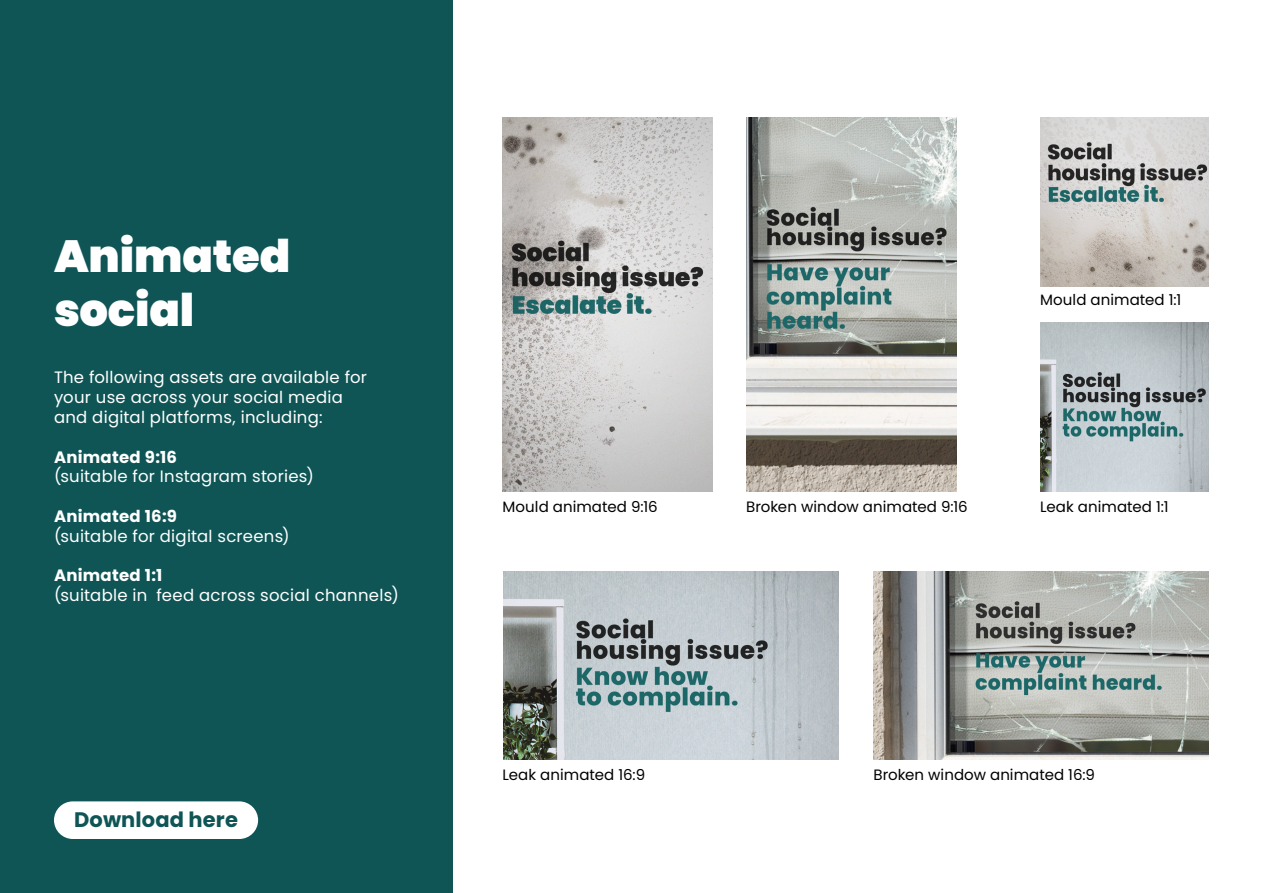
<style>
.page{position:relative;width:1263px;height:893px;background:#fff}
.page>*{position:absolute;margin:0;border:0;box-sizing:border-box;transform-origin:0 0}
.t1{font:900 45px/54px "Poppins";letter-spacing:-.005em;color:#fff}
.t2{font:700 21px "Poppins";letter-spacing:.005em;color:#0f5555}
.t3{font:16.5px/19.8px "Poppins";letter-spacing:.015em;color:#fff}
.t4{font:700 16.5px "Poppins";letter-spacing:.015em;color:#fff}
.t5{font:15px "Poppins";letter-spacing:.005em;color:#000}
</style>
<div class="page">
<div style="left:0;top:0;width:453px;height:893px;background:#0f5555"></div>
<img style="left:503px;top:117px;width:210px;height:374px">
<img style="left:746px;top:117px;width:210px;height:374px">
<img style="left:1040px;top:117px;width:169px;height:169px">
<img style="left:1040px;top:322px;width:169px;height:169px">
<img style="left:503px;top:571px;width:336px;height:189px">
<img style="left:874px;top:571px;width:335px;height:189px">
<div style="left:54px;top:801px;width:204px;height:38px;background:#fff;border-radius:19px"></div>
<p class="t1" style="left:54px;top:230px;width:238px">Animated social</p>
<p class="t3" style="left:54px;top:368px;width:315px">The following assets are available for your use across your social media and digital platforms, including:</p>
<p class="t4" style="left:54px;top:447px;width:125px">Animated 9:16</p>
<p class="t3" style="left:54px;top:467px;width:261px">(suitable for Instagram stories)</p>
<p class="t4" style="left:54px;top:507px;width:125px">Animated 16:9</p>
<p class="t3" style="left:54px;top:526px;width:237px">(suitable for digital screens)</p>
<p class="t4" style="left:54px;top:566px;width:110px">Animated 1:1</p>
<p class="t3" style="left:54px;top:586px;width:346px">(suitable in feed across social channels)</p>
<p class="t2" style="left:74px;top:808px;width:165px">Download here</p>
<p class="t5" style="left:1040px;top:291px;width:143px">Mould animated 1:1</p>
<p class="t5" style="left:502px;top:498px;width:157px">Mould animated 9:16</p>
<p class="t5" style="left:746px;top:498px;width:223px">Broken window animated 9:16</p>
<p class="t5" style="left:1040px;top:498px;width:130px">Leak animated 1:1</p>
<p class="t5" style="left:502px;top:766px;width:144px">Leak animated 16:9</p>
<p class="t5" style="left:873px;top:766px;width:223px">Broken window animated 16:9</p>
</div>
